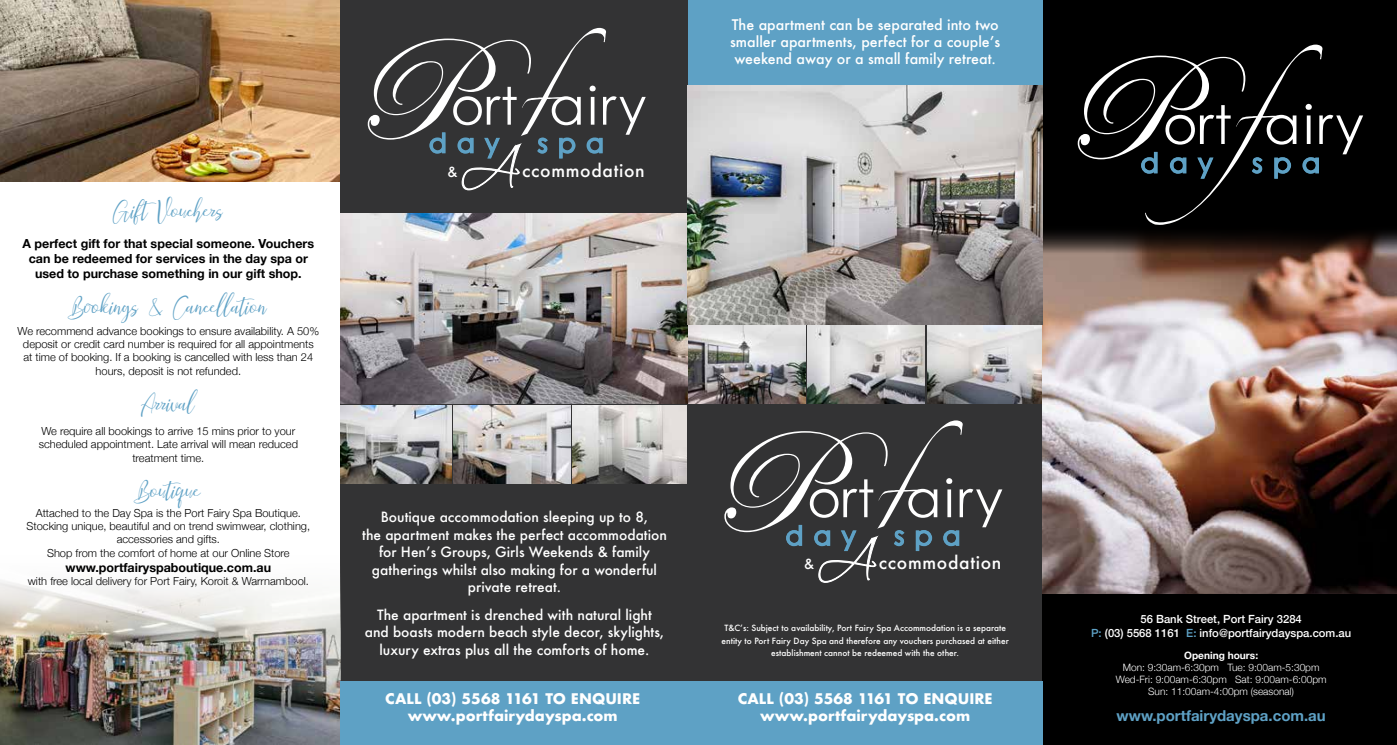
<style>
.page{position:relative;width:1397px;height:745px;background:#fff}
.page>*{position:absolute;margin:0;border:0;box-sizing:border-box;transform-origin:0 0}
.t1{font:35px "Bqtrack Script";color:#5ea1c5}
.t2{font:500 17.38px "Futura";letter-spacing:.04em;color:#fff}
.t3{font:700 15px "Helvetica Neue";color:#5ea1c5}
.t4{font:500 14.25px/17.1px "Futura";color:#fff;text-align:justify}
.t5{font:700 14.25px/17.1px "Futura";color:#fff;text-align:center}
.t6{font:500 13.75px/17.5px "Futura";color:#fff;text-align:center}
.t7{font:500 13.5px "Futura";color:#fff}
.t8{font:700 12.5px/15px "Helvetica Neue";color:#000;text-align:center}
.t9{font:500 11.25px/13.5px "Helvetica Neue";color:#fff;text-align:center}
.t10{font:300 11.12px/13.2px "Helvetica Neue";color:#000;text-align:center}
.t11{font:300 10.12px/12.1px "Helvetica Neue";color:#fff;text-align:center}
.t12{font:700 10.12px "Helvetica Neue";color:#fff}
.t13{font:500 8.38px/12.4px "Futura";color:#fff;text-align:center}
.s1{color:#5ea1c5}
</style>
<div class="page">
<div style="left:340px;top:213px;width:702px;height:467px;background:#333334"></div>
<img style="left:0;top:580px;width:340px;height:164px">
<img style="left:0;top:0;width:340px;height:181px">
<div style="left:1042px;top:0;width:354px;height:594px;background:#000"></div>
<img style="left:1042px;top:225px;width:354px;height:369px">
<div style="left:1042px;top:594px;width:354px;height:150px;background:#000"></div>
<svg style="left:1077px;top:45px;width:285px;height:180px"></svg>
<div style="left:340px;top:0;width:348px;height:213px;background:#333334"></div>
<img style="left:340px;top:213px;width:348px;height:190px">
<img style="left:340px;top:405px;width:111px;height:78px">
<div style="left:340px;top:680px;width:702px;height:64px;background:#5ea1c5"></div>
<img style="left:572px;top:405px;width:115px;height:78px">
<img style="left:453px;top:405px;width:117px;height:78px">
<svg style="left:368px;top:28px;width:277px;height:162px"></svg>
<div style="left:687px;top:0;width:355px;height:85px;background:#5ea1c5"></div>
<img style="left:687px;top:85px;width:355px;height:239px">
<img style="left:688px;top:326px;width:117px;height:77px">
<img style="left:927px;top:326px;width:114px;height:77px">
<img style="left:807px;top:326px;width:117px;height:77px">
<svg style="left:724px;top:420px;width:278px;height:162px"></svg>
<h1 class="t1" style="left:114px;top:194px;width:110px">Gift Vouchers</h1>
<p class="t8" style="left:23px;top:236px;width:293px">A perfect gift for that special someone. Vouchers can be redeemed for services in the day spa or used to purchase something in our gift shop.</p>
<h1 class="t1" style="left:70px;top:290px;width:198px">Bookings &amp; Cancellation</h1>
<p class="t10" style="left:18px;top:323px;width:303px">We recommend advance bookings to ensure availability. A 50% deposit or credit card number is required for all appointments at time of booking. If a booking is cancelled with less than 24 hours, deposit is not refunded.</p>
<h1 class="t1" style="left:142px;top:386px;width:54px">Arrival</h1>
<p class="t10" style="left:39px;top:423px;width:261px">We require all bookings to arrive 15 mins prior to your scheduled appointment. Late arrival will mean reduced treatment time.</p>
<h1 class="t1" style="left:136px;top:473px;width:66px">Boutique</h1>
<p class="t10" style="left:27px;top:505px;width:285px">Attached to the Day Spa is the Port Fairy Spa Boutique.<br>Stocking unique, beautiful and on trend swimwear, clothing, accessories and gifts.<br>Shop from the comfort of home at our Online Store</p>
<p class="t8" style="left:66px;top:559px;width:207px">www.portfairyspaboutique.com.au</p>
<p class="t10" style="left:28px;top:573px;width:282px">with free local delivery for Port Fairy, Koroit &amp; Warrnambool.</p>
<p class="t7" style="left:447px;top:162px;width:11px">&amp;</p>
<h2 class="t2" style="left:522px;top:158px;width:124px">ccommodation</h2>
<p class="t6" style="left:362px;top:507px;width:306px">Boutique accommodation sleeping up to 8,<br>the apartment makes the perfect accommodation for Hen’s Groups, Girls Weekends &amp; family gatherings whilst also making for a wonderful private retreat.</p>
<p class="t6" style="left:365px;top:605px;width:301px">The apartment is drenched with natural light and boasts modern beach style decor, skylights, luxury extras plus all the comforts of home.</p>
<p class="t5" style="left:385px;top:690px;width:256px">CALL (03) 5568 1161 TO ENQUIRE www.portfairydayspa.com</p>
<p class="t4" style="left:730px;top:16px;width:272px">The apartment can be separated into two smaller apartments, perfect for a couple’s weekend away or a small family retreat.</p>
<p class="t7" style="left:804px;top:554px;width:11px">&amp;</p>
<h2 class="t2" style="left:878px;top:550px;width:124px">ccommodation</h2>
<p class="t13" style="left:721px;top:621px;width:289px">T&amp;C’s: Subject to availability, Port Fairy Spa Accommodation is a separate entity to Port Fairy Day Spa and therefore any vouchers purchased at either establishment cannot be redeemed with the other.</p>
<p class="t5" style="left:737px;top:690px;width:256px">CALL (03) 5568 1161 TO ENQUIRE www.portfairydayspa.com</p>
<p class="t9" style="left:1090px;top:611px;width:261px">56 Bank Street, Port Fairy 3284<br><span class="s1">P:</span> (03) 5568 1161 <span class="s1">E:</span> info@portfairydayspa.com.au</p>
<p class="t12" style="left:1183px;top:647px;width:75px">Opening hours:</p>
<p class="t11" style="left:1115px;top:660px;width:212px">Mon: 9:30am-6:30pm Tue: 9:00am-5:30pm<br>Wed-Fri: 9:00am-6:30pm Sat: 9:00am-6:00pm<br>Sun: 11:00am-4:00pm (seasonal)</p>
<h3 class="t3" style="left:1116px;top:703px;width:211px">www.portfairydayspa.com.au</h3>
</div>
